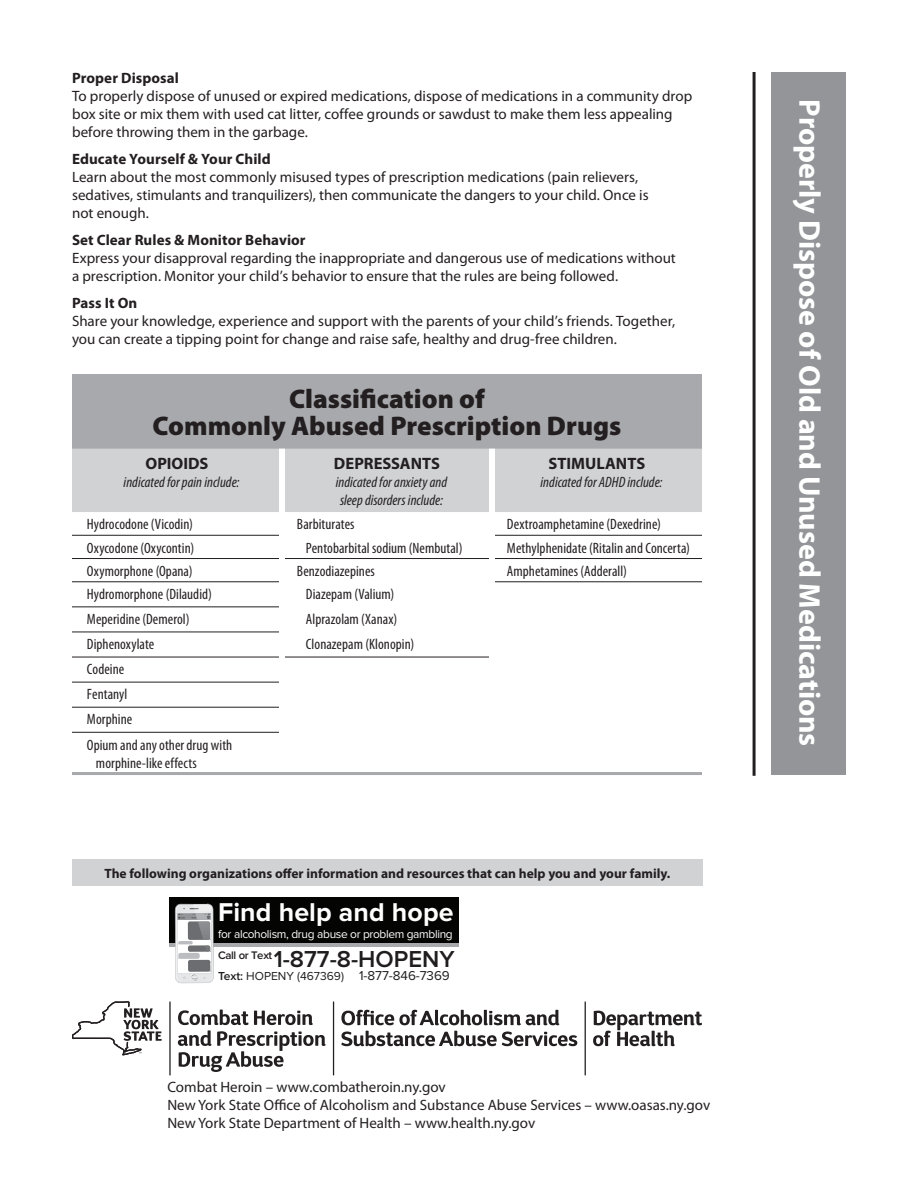
<style>
.page{position:relative;width:918px;height:1188px;background:#fff}
.page>*{position:absolute;margin:0;border:0;box-sizing:border-box;transform-origin:0 0}
.t1{font:700 30px "Myriad Pro";letter-spacing:-.005em;color:#fff}
.t2{font:900 27px/27px "Myriad Pro";color:#231f20;text-align:center}
.t3{font:700 26.7px "Proxima Nova";letter-spacing:.005em;color:#fff}
.t4{font:600 24px "Proxima Nova";color:#201d1e}
.t5{font:700 16.5px "Myriad Pro";color:#231f20}
.t6{font:15px/18px "Myriad Pro";color:#231f20}
.t7{font:condensed 15px/25px "Myriad Pro";letter-spacing:.005em;color:#231f20}
.t8{font:italic condensed 15px/18px "Myriad Pro";color:#231f20}
.t9{font:700 15px "Myriad Pro";letter-spacing:.005em;color:#231f20}
.t10{font:700 13.5px "Myriad Pro";color:#231f20}
.t11{font:12px "Proxima Nova";color:#201d1e}
.t12{font:11.85px "Proxima Nova";letter-spacing:-.03em;color:#fff}
.s1{font-weight:600}
.s2{font-size:13.35px}
</style>
<div class="page">
<hr style="left:753px;top:72px;width:3px;height:704px;background:#231f20">
<div style="left:772px;top:72px;width:74px;height:703px;background:#939598"></div>
<div style="left:72px;top:374px;width:630px;height:75px;background:#a8a9ad"></div>
<div style="left:72px;top:449px;width:630px;height:63px;background:#d1d2d4"></div>
<hr style="left:72px;top:535px;width:207px;height:1px;background:#231f20">
<hr style="left:495px;top:535px;width:207px;height:1px;background:#231f20">
<hr style="left:72px;top:558px;width:207px;height:1px;background:#231f20">
<hr style="left:285px;top:558px;width:204px;height:1px;background:#231f20">
<hr style="left:495px;top:558px;width:207px;height:1px;background:#231f20">
<hr style="left:72px;top:581px;width:207px;height:1px;background:#231f20">
<hr style="left:495px;top:581px;width:207px;height:1px;background:#231f20">
<hr style="left:72px;top:606px;width:207px;height:1px;background:#231f20">
<hr style="left:72px;top:632px;width:207px;height:1px;background:#231f20">
<hr style="left:72px;top:657px;width:207px;height:1px;background:#231f20">
<hr style="left:285px;top:657px;width:204px;height:1px;background:#231f20">
<hr style="left:72px;top:682px;width:207px;height:1px;background:#231f20">
<hr style="left:72px;top:707px;width:207px;height:1px;background:#231f20">
<hr style="left:72px;top:732px;width:207px;height:1px;background:#231f20">
<div style="left:279px;top:449px;width:6px;height:63px;background:#fff"></div>
<div style="left:489px;top:449px;width:6px;height:63px;background:#fff"></div>
<hr style="left:72px;top:772px;width:210px;height:3px;background:#a8a9ad">
<hr style="left:282px;top:772px;width:210px;height:3px;background:#a8a9ad">
<hr style="left:492px;top:772px;width:210px;height:3px;background:#a8a9ad">
<div style="left:72px;top:860px;width:631px;height:26px;background:#d1d2d4"></div>
<svg style="left:593px;top:1011px;width:109px;height:35px"></svg>
<hr style="left:169px;top:1001px;width:2px;height:74px;background:#231f20">
<svg style="left:72px;top:1001px;width:90px;height:54px"></svg>
<svg style="left:178px;top:1010px;width:148px;height:62px"></svg>
<svg style="left:341px;top:1010px;width:218px;height:15px"></svg>
<svg style="left:341px;top:1031px;width:236px;height:15px"></svg>
<hr style="left:333px;top:1001px;width:1px;height:74px;background:#231f20">
<hr style="left:585px;top:1001px;width:1px;height:74px;background:#231f20">
<div style="left:169px;top:897px;width:290px;height:48px;background:#040503"></div>
<hr style="left:169px;top:943px;width:290px;height:4px;background:#a8a9ad">
<svg style="left:175px;top:904px;width:39px;height:79px;background:#c0c1c3"></svg>
<p class="t9" style="left:72px;top:70px;width:109px">Proper Disposal</p>
<p class="t6" style="left:72px;top:88px;width:622px">To properly dispose of unused or expired medications, dispose of medications in a community drop box site or mix them with used cat litter, coffee grounds or sawdust to make them less appealing before throwing them in the garbage.</p>
<p class="t9" style="left:72px;top:151px;width:200px">Educate Yourself &amp; Your Child</p>
<p class="t6" style="left:72px;top:169px;width:578px">Learn about the most commonly misused types of prescription medications (pain relievers, sedatives, stimulants and tranquilizers), then communicate the dangers to your child. Once is not enough.</p>
<p class="t9" style="left:72px;top:232px;width:235px">Set Clear Rules &amp; Monitor Behavior</p>
<p class="t6" style="left:72px;top:250px;width:605px">Express your disapproval regarding the inappropriate and dangerous use of medications without a prescription. Monitor your child’s behavior to ensure that the rules are being followed.</p>
<p class="t9" style="left:72px;top:295px;width:67px">Pass It On</p>
<p class="t6" style="left:72px;top:313px;width:605px">Share your knowledge, experience and support with the parents of your child’s friends. Together, you can create a tipping point for change and raise safe, healthy and drug-free children.</p>
<h2 class="t2" style="left:153px;top:386px;width:470px">Classification of<br>Commonly Abused Prescription Drugs</h2>
<p class="t5" style="left:145px;top:454px;width:65px">OPIOIDS</p>
<p class="t8" style="left:124px;top:473px;width:117px">indicated for pain include:</p>
<p class="t5" style="left:334px;top:454px;width:108px">DEPRESSANTS</p>
<p class="t8" style="left:336px;top:473px;width:113px">indicated for anxiety and sleep disorders include:</p>
<p class="t5" style="left:549px;top:454px;width:98px">STIMULANTS</p>
<p class="t8" style="left:541px;top:473px;width:123px">indicated for ADHD include:</p>
<p class="t7" style="left:87px;top:512px;width:107px">Hydrocodone (Vicodin)</p>
<p class="t7" style="left:297px;top:512px;width:59px">Barbiturates</p>
<p class="t7" style="left:507px;top:512px;width:155px">Dextroamphetamine (Dexedrine)</p>
<p class="t7" style="left:87px;top:535px;width:109px">Oxycodone (Oxycontin)</p>
<p class="t7" style="left:306px;top:535px;width:158px">Pentobarbital sodium (Nembutal)</p>
<p class="t7" style="left:507px;top:535px;width:184px">Methylphenidate (Ritalin and Concerta)</p>
<p class="t7" style="left:87px;top:559px;width:107px">Oxymorphone (Opana)</p>
<p class="t7" style="left:297px;top:559px;width:79px">Benzodiazepines</p>
<p class="t7" style="left:507px;top:559px;width:122px">Amphetamines (Adderall)</p>
<p class="t7" style="left:87px;top:582px;width:126px">Hydromorphone (Dilaudid)</p>
<p class="t7" style="left:306px;top:582px;width:90px">Diazepam (Valium)</p>
<p class="t7" style="left:87px;top:607px;width:104px">Meperidine (Demerol)</p>
<p class="t7" style="left:306px;top:607px;width:93px">Alprazolam (Xanax)</p>
<p class="t7" style="left:87px;top:632px;width:69px">Diphenoxylate</p>
<p class="t7" style="left:306px;top:632px;width:110px">Clonazepam (Klonopin)</p>
<p class="t7" style="left:87px;top:657px;width:147px">Codeine<br>Fentanyl<br>Morphine<br>Opium and any other drug with</p>
<p class="t7" style="left:96px;top:750px;width:102px">morphine-like effects</p>
<p class="t10" style="left:104px;top:866px;width:567px">The following organizations offer information and resources that can help you and your family.</p>
<h3 class="t3" style="left:218px;top:897px;width:237px">Find help and hope</h3>
<p class="t12" style="left:218px;top:928px;width:236px">for alcoholism, drug abuse or problem gambling</p>
<h3 class="t4" style="left:218px;top:946px;width:238px"><sup>Call</sup> <sup>or</sup> <sup>Text</sup>1-877-8-HOPENY</h3>
<p class="t11" style="left:218px;top:969px;width:233px"><span class="s1">Text:</span> HOPENY (467369) <span class="s2">1-877-846-7369</span></p>
<p class="t6" style="left:167px;top:1078px;width:544px">Combat Heroin – www.combatheroin.ny.gov<br>New York State Office of Alcoholism and Substance Abuse Services – www.oasas.ny.gov<br>New York State Department of Health – www.health.ny.gov</p>
<h1 class="t1" style="left:826px;top:99px;width:648px;rotate:90deg">Properly Dispose of Old and Unused Medications</h1>
</div>
